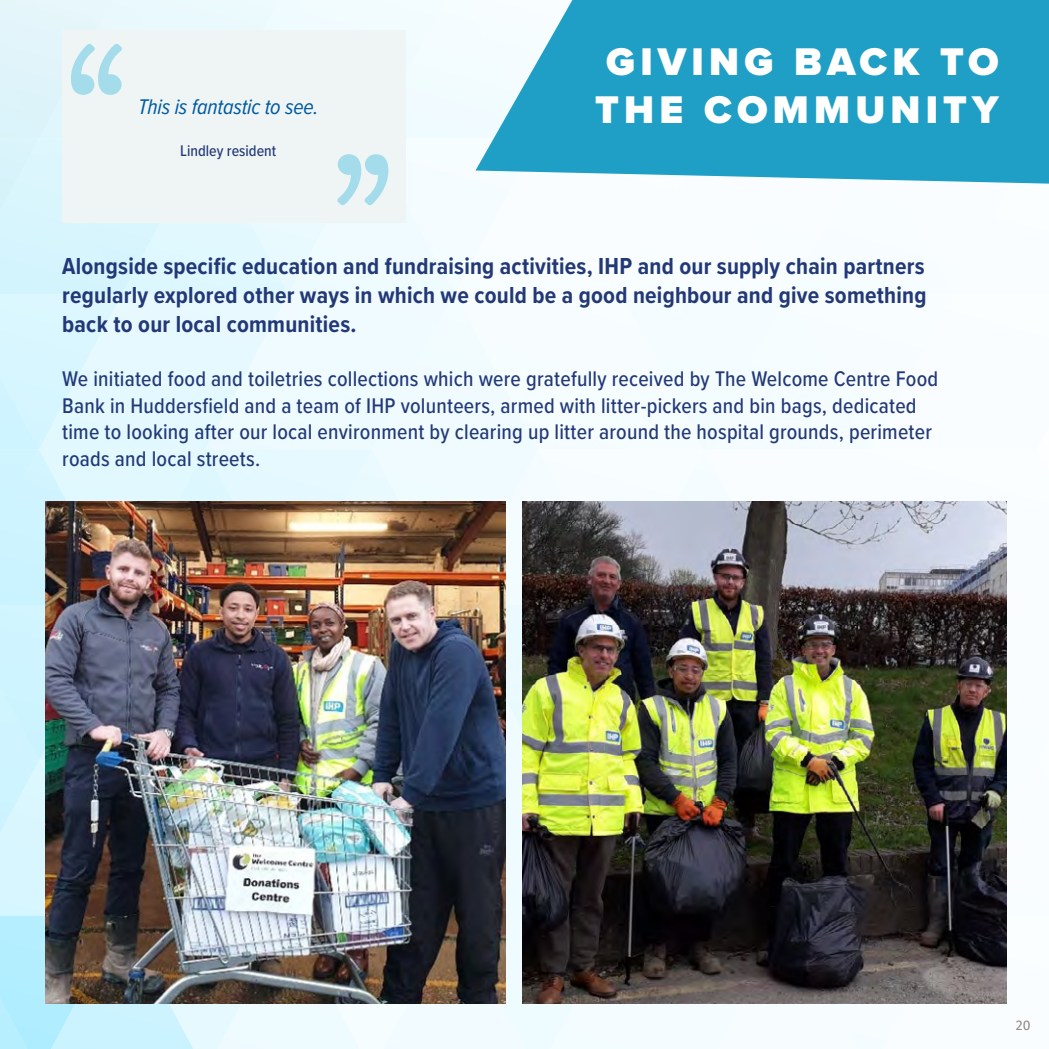
<style>
.page{position:relative;width:1049px;height:1049px;background:#fff}
.page>*{position:absolute;margin:0;border:0;box-sizing:border-box;transform-origin:0 0}
.Heading_1{font:900 40px/48px "Proxima Nova";letter-spacing:.13em;color:#fff}
.Body_Intro{font:700 24px/28.8px "Proxima Nova Cond";letter-spacing:.01em;color:#233977;text-align:justify}
.Body_11{font:500 22px/26.4px "Proxima Nova Cond";letter-spacing:.01em;color:#233977}
.BODY{font:italic 22px "Proxima Nova Cond";letter-spacing:-.01em;color:#005aa0}
.BODY-2{font:500 16px "Proxima Nova Cond";color:#233977}
.t1{font:14px "Fira Sans";color:#968a83}
</style>
<div class="page">
<img style="left:0;top:0;width:1049px;height:1049px">
<p class="BODY" style="left:138px;top:90px;width:182px">This is fantastic to see.</p>
<p class="BODY-2" style="left:180px;top:139px;width:97px">Lindley resident</p>
<p class="Heading_1" style="left:595px;top:38px;width:405px">GIVING BACK TO<br>THE COMMUNITY</p>
<p class="Body_Intro" style="left:62px;top:251px;width:866px">Alongside specific education and fundraising activities, IHP and our supply chain partners regularly explored other ways in which we could be a good neighbour and give something back to our local communities.</p>
<p class="Body_11" style="left:62px;top:365px;width:877px">We initiated food and toiletries collections which were gratefully received by The Welcome Centre Food Bank in Huddersfield and a team of IHP volunteers, armed with litter-pickers and bin bags, dedicated time to looking after our local environment by clearing up litter around the hospital grounds, perimeter roads and local streets.</p>
<p class="t1" style="left:1016px;top:1014px;width:16px">20</p>
</div>
